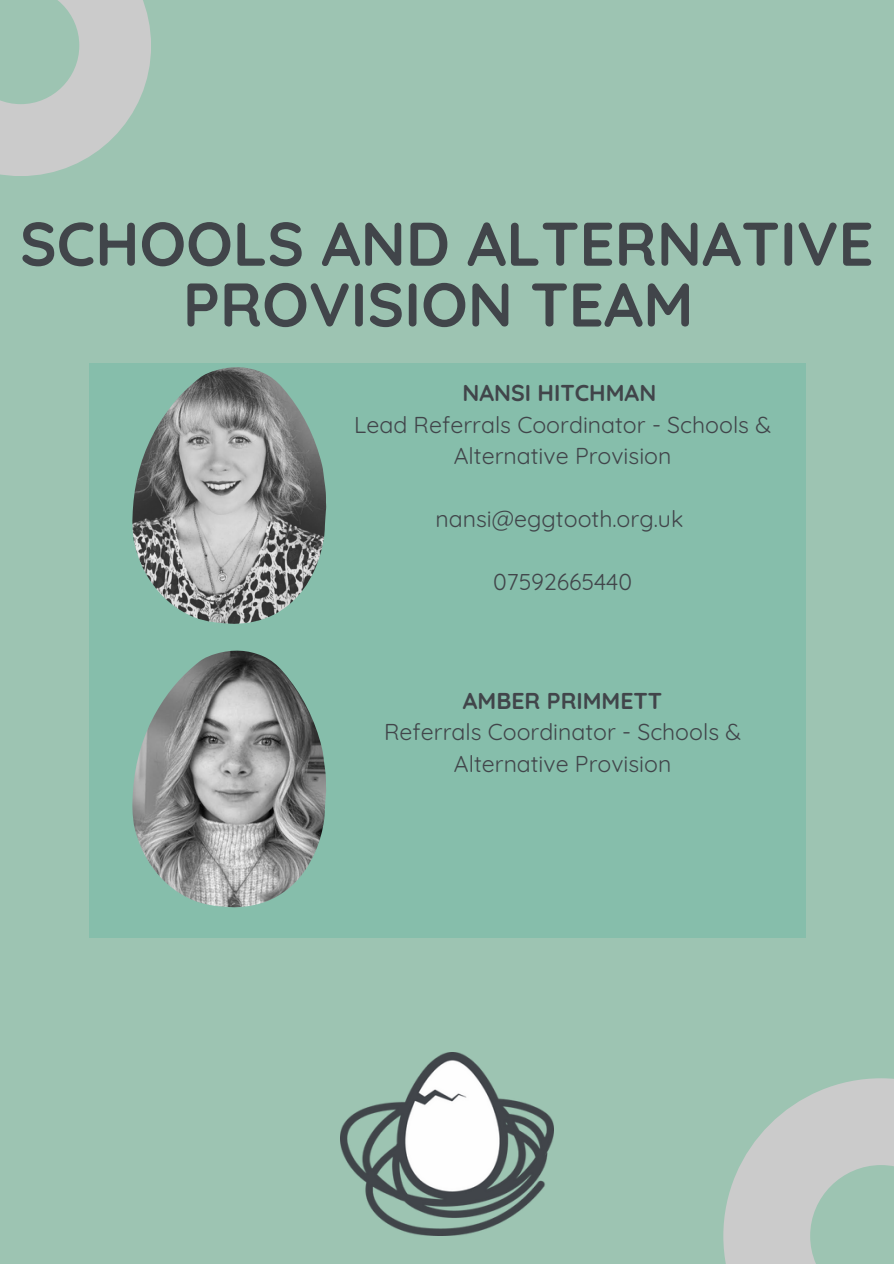
<style>
.page{position:relative;width:894px;height:1264px;background:#fff}
.page>*{position:absolute;margin:0;border:0;box-sizing:border-box;transform-origin:0 0}
.t1{font:700 61.5px/60.8px "Quicksand";color:#41454a;text-align:center}
.t2{font:22.95px/31.5px "Quicksand";color:#41454a;text-align:center}
.t3{font:700 22.95px "Quicksand";color:#41454a}
</style>
<div class="page">
<div style="left:0;top:0;width:893px;height:1263px;background:#9dc4b2"></div>
<svg style="left:723px;top:1078px;width:170px;height:185px;fill:#cbcbcb"></svg>
<svg style="left:0;top:0;width:151px;height:176px;fill:#cbcbcb"></svg>
<div style="left:89px;top:363px;width:716px;height:575px;background:#86beab"></div>
<img style="left:132px;top:650px;width:194px;height:257px">
<img style="left:132px;top:367px;width:194px;height:256px">
<img style="left:340px;top:1052px;width:213px;height:183px">
<p class="t1" style="left:20px;top:212px;width:854px">SCHOOLS AND ALTERNATIVE<br>PROVISION TEAM</p>
<p class="t3" style="left:462px;top:378px;width:195px">NANSI HITCHMAN</p>
<p class="t2" style="left:354px;top:408px;width:418px">Lead Referrals Coordinator - Schools &amp;<br>Alternative Provision</p>
<p class="t2" style="left:435px;top:503px;width:249px">nansi@eggtooth.org.uk</p>
<p class="t2" style="left:493px;top:566px;width:140px">07592665440</p>
<p class="t3" style="left:463px;top:685px;width:201px">AMBER PRIMMETT</p>
<p class="t2" style="left:384px;top:716px;width:358px">Referrals Coordinator - Schools &amp;<br>Alternative Provision</p>
</div>
